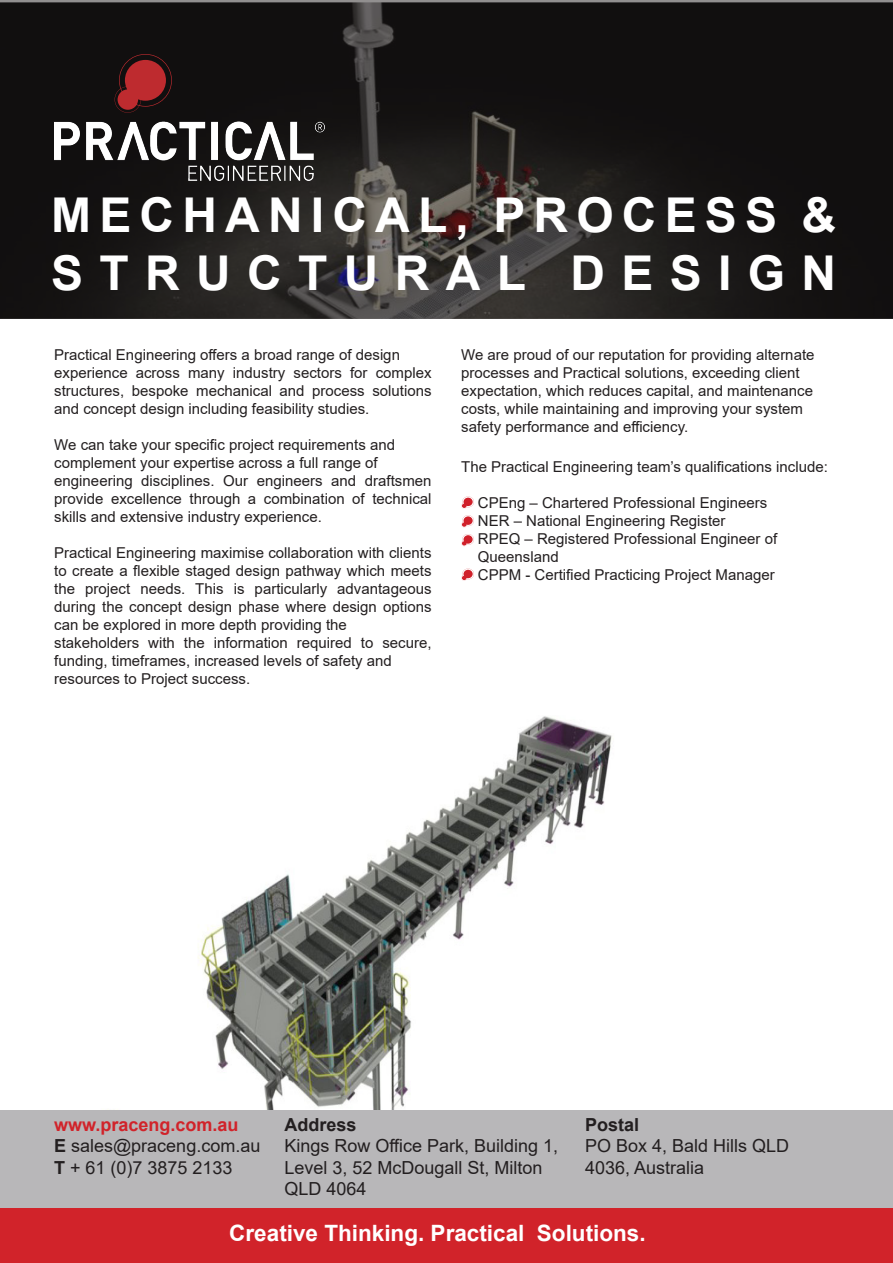
<style>
.page{position:relative;width:893px;height:1263px;background:#fff}
.page>*{position:absolute;margin:0;border:0;box-sizing:border-box;transform-origin:0 0}
.t1{font:700 48px/57.6px "Arial";letter-spacing:.17em;color:#fff}
.t2{font:700 22.5px "Arial";color:#fff}
.t3{font:18px/21.6px "Arial";color:#231f20}
.t4{font:700 18px "Arial";color:#d1232a}
.t5{font:700 18px "Arial";color:#231f20}
.t6{font:15px/18px "Arial";color:#231f20;text-align:justify}
.s1{font-weight:700}
</style>
<div class="page">
<svg style="left:0;top:1px;width:893px;height:318px;background:#1e1b1b"></svg>
<div style="left:0;top:1110px;width:893px;height:99px;background:#b8b7b9"></div>
<div style="left:0;top:1209px;width:893px;height:54px;background:#d1232a"></div>
<img style="left:54px;top:109px;width:270px;height:72px">
<svg style="left:115px;top:54px;width:57px;height:59px;background:#681d1f"></svg>
<img style="left:198px;top:716px;width:414px;height:393px">
<svg style="left:461px;top:515px;width:13px;height:12px"></svg>
<svg style="left:461px;top:496px;width:13px;height:13px"></svg>
<svg style="left:461px;top:534px;width:13px;height:12px"></svg>
<svg style="left:461px;top:568px;width:13px;height:13px"></svg>
<p class="t1" style="left:51px;top:187px;width:786px">MECHANICAL, PROCESS &amp;<br>STRUCTURAL DESIGN</p>
<p class="t6" style="left:54px;top:346px;width:347px">Practical Engineering offers a broad range of design</p>
<p class="t6" style="left:54px;top:364px;width:379px">experience across many industry sectors for complex structures, bespoke mechanical and process solutions and concept design including feasibility studies.</p>
<p class="t6" style="left:54px;top:436px;width:342px">We can take your specific project requirements and</p>
<p class="t6" style="left:54px;top:454px;width:325px">complement your expertise across a full range of</p>
<p class="t6" style="left:54px;top:472px;width:379px">engineering disciplines. Our engineers and draftsmen provide excellence through a combination of technical skills and extensive industry experience.</p>
<p class="t6" style="left:54px;top:544px;width:379px">Practical Engineering maximise collaboration with clients to create a flexible staged design pathway which meets the project needs. This is particularly advantageous during the concept design phase where design options can be explored in more depth providing the</p>
<p class="t6" style="left:54px;top:634px;width:379px">stakeholders with the information required to secure, funding, timeframes, increased levels of safety and</p>
<p class="t6" style="left:54px;top:670px;width:197px">resources to Project success.</p>
<p class="t6" style="left:461px;top:346px;width:355px;text-align:left">We are proud of our reputation for providing alternate processes and Practical solutions, exceeding client expectation, which reduces capital, and maintenance costs, while maintaining and improving your system safety performance and efficiency.</p>
<p class="t6" style="left:461px;top:458px;width:368px">The Practical Engineering team’s qualifications include:</p>
<p class="t6" style="left:478px;top:494px;width:291px">CPEng – Chartered Professional Engineers</p>
<p class="t6" style="left:478px;top:512px;width:249px">NER – National Engineering Register</p>
<p class="t6" style="left:478px;top:530px;width:301px">RPEQ – Registered Professional Engineer of</p>
<p class="t6" style="left:478px;top:548px;width:82px">Queensland</p>
<p class="t6" style="left:478px;top:566px;width:298px">CPPM - Certified Practicing Project Manager</p>
<p class="t4" style="left:54px;top:1112px;width:186px">www.praceng.com.au</p>
<p class="t3" style="left:54px;top:1135px;width:208px"><span class="s1">E</span> sales@praceng.com.au</p>
<p class="t3" style="left:54px;top:1156px;width:180px"><span class="s1">T</span> + 61 (0)7 3875 2133</p>
<p class="t5" style="left:284px;top:1112px;width:74px">Address</p>
<p class="t3" style="left:284px;top:1135px;width:275px">Kings Row Office Park, Building 1,<br>Level 3, 52 McDougall St, Milton<br>QLD 4064</p>
<p class="t5" style="left:585px;top:1112px;width:56px">Postal</p>
<p class="t3" style="left:585px;top:1135px;width:206px">PO Box 4, Bald Hills QLD<br>4036, Australia</p>
<p class="t2" style="left:229px;top:1217px;width:418px">Creative Thinking. Practical Solutions.</p>
</div>
